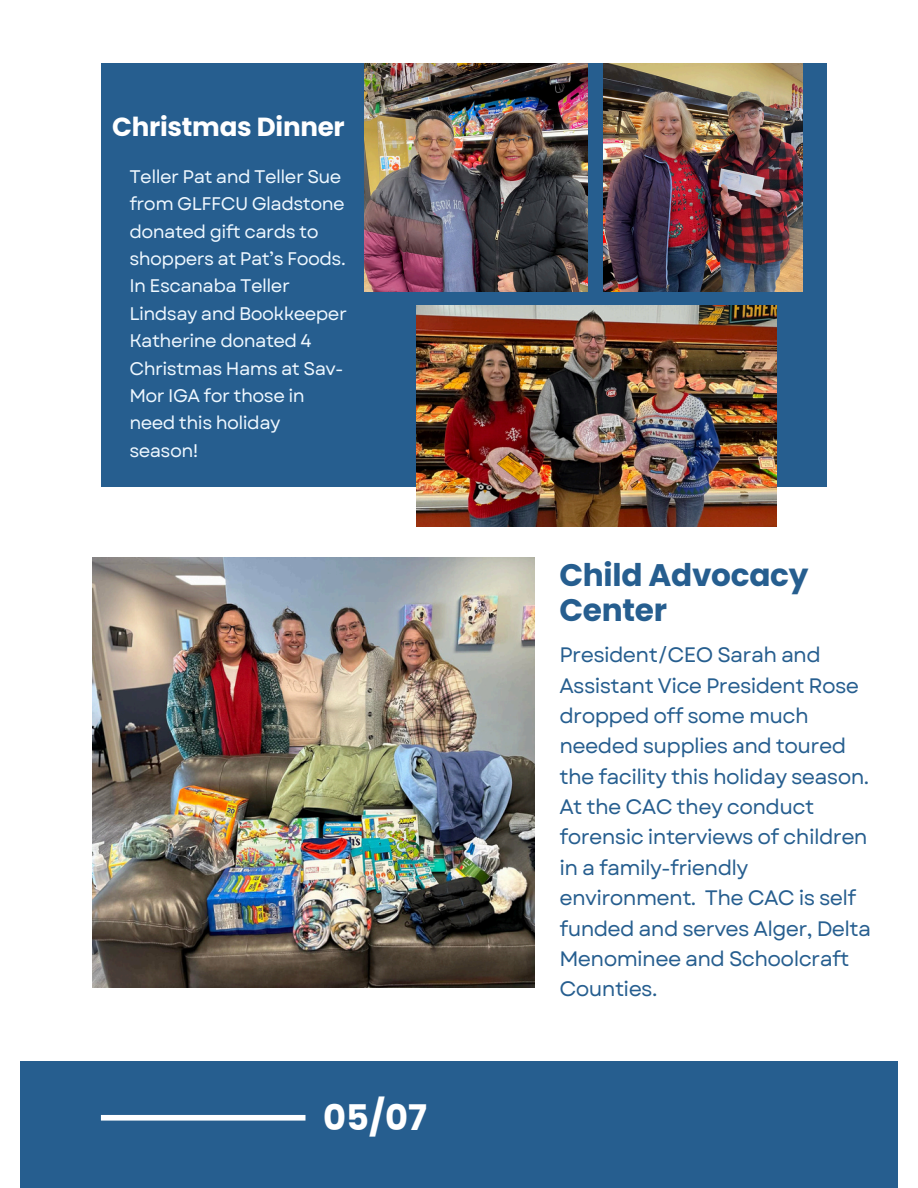
<style>
.page{position:relative;width:918px;height:1188px;background:#fff}
.page>*{position:absolute;margin:0;border:0;box-sizing:border-box;transform-origin:0 0}
.t1{font:700 35.25px "Poppins";color:#fff}
.t2{font:700 31.2px/35.4px "Poppins";letter-spacing:-.01em;color:#265e8f}
.t3{font:700 26.1px "Poppins";letter-spacing:-.01em;color:#fff}
.t4{font:20.85px/30.3px "Garet";letter-spacing:-.03em;color:#265e8f}
.t5{font:18.3px/27.5px "Garet";letter-spacing:-.03em;color:#eff8ff}
</style>
<div class="page">
<div style="left:20px;top:1061px;width:878px;height:127px;background:#265e8f"></div>
<div style="left:101px;top:1115px;width:204px;height:6px;background:#fff"></div>
<div style="left:101px;top:63px;width:725px;height:424px;background:#265e8f"></div>
<img style="left:365px;top:63px;width:222px;height:229px">
<img style="left:92px;top:558px;width:443px;height:429px">
<img style="left:603px;top:63px;width:199px;height:229px">
<img style="left:417px;top:305px;width:359px;height:222px">
<p class="t3" style="left:112px;top:109px;width:234px">Christmas Dinner</p>
<p class="t5" style="left:129px;top:163px;width:219px">Teller Pat and Teller Sue from GLFFCU Gladstone donated gift cards to shoppers at Pat’s Foods.<br>In Escanaba Teller<br>Lindsay and Bookkeeper<br>Katherine donated 4<br>Christmas Hams at Sav-<br>Mor IGA for those in need this holiday season!</p>
<h3 class="t1" style="left:323px;top:1093px;width:105px">05/07</h3>
<p class="t2" style="left:559px;top:557px;width:250px">Child Advocacy<br>Center</p>
<p class="t4" style="left:559px;top:640px;width:313px">President/CEO Sarah and<br>Assistant Vice President Rose dropped off some much needed supplies and toured the facility this holiday season.<br>At the CAC they conduct forensic interviews of children in a family-friendly environment. The CAC is self funded and serves Alger, Delta<br>Menominee and Schoolcraft<br>Counties.</p>
</div>
